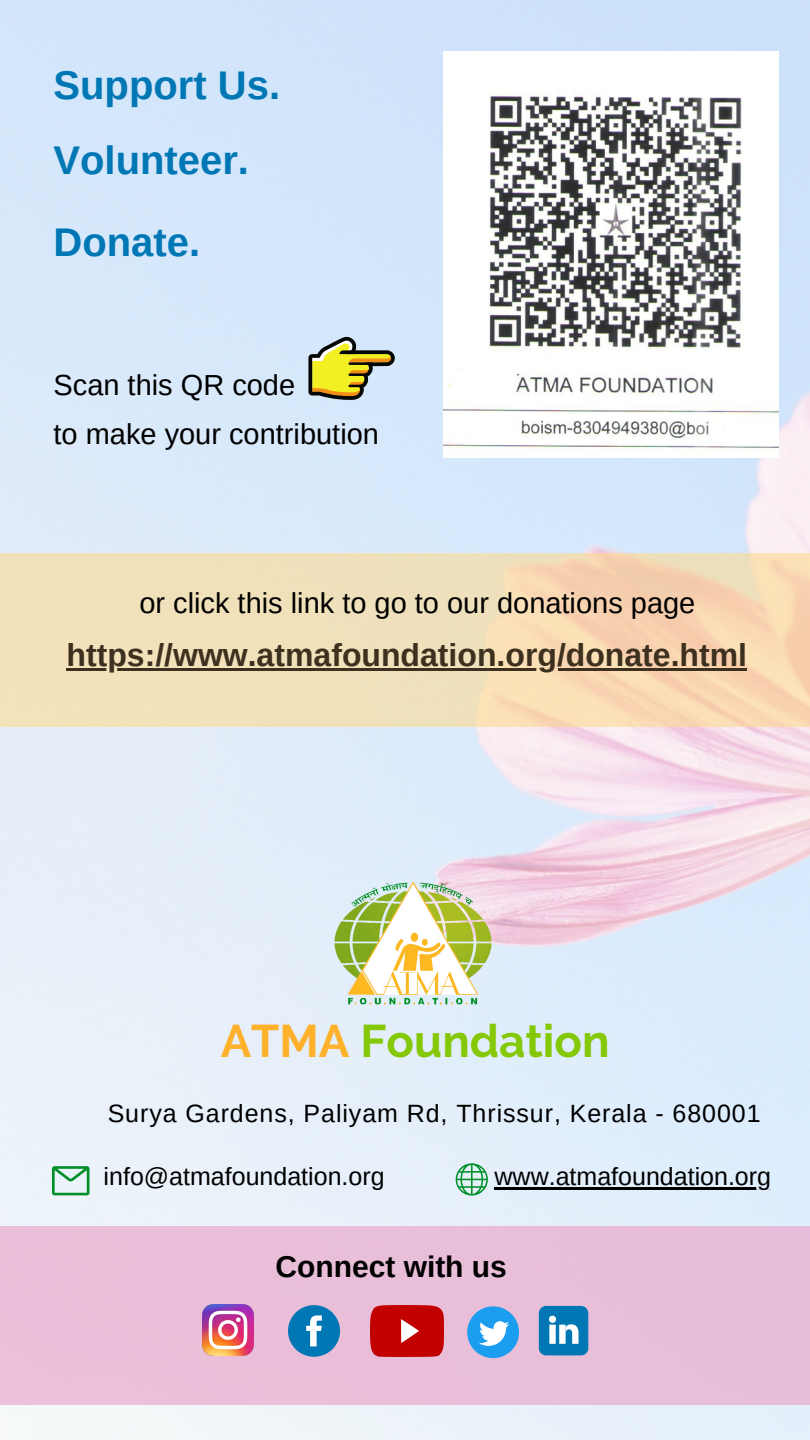
<style>
.page{position:relative;width:810px;height:1440px;background:#fff}
.page>*{position:absolute;margin:0;border:0;box-sizing:border-box;transform-origin:0 0}
.t1{font:700 45.6px "Raleway";color:#84c806}
.t2{font:700 40px "Arimo";color:#0077b5}
.t3{font:700 32px "Arimo";color:#3d301f}
.t4{font:700 30px "Arimo";color:#000}
.t5{font:29px "Arimo";color:#000}
.t6{font:25px "Arimo";color:#000}
.t7{font:25px "Arimo";letter-spacing:.035em;color:#000}
.s1{color:#ffb12b}
</style>
<div class="page">
<img style="left:0;top:0;width:810px;height:1440px">
<img style="left:323px;top:879px;width:178px;height:129px">
<div style="left:0;top:1227px;width:810px;height:178px;background:#e9bed9"></div>
<img style="left:203px;top:1304px;width:51px;height:51px">
<svg style="left:288px;top:1305px;width:52px;height:52px"></svg>
<img style="left:370px;top:1305px;width:73px;height:51px">
<svg style="left:467px;top:1306px;width:52px;height:52px"></svg>
<svg style="left:539px;top:1306px;width:49px;height:49px;background:#3190c2"></svg>
<svg style="left:52px;top:1166px;width:37px;height:29px"></svg>
<svg style="left:456px;top:1163px;width:32px;height:33px"></svg>
<div style="left:0;top:553px;width:810px;height:173px;background:linear-gradient(to right,#efe4bd,#f8d6b2)"></div>
<img style="left:443px;top:52px;width:335px;height:405px">
<svg style="left:308px;top:337px;width:87px;height:63px;background:#b8b671"></svg>
<hr style="left:495px;top:1187px;width:276px;height:2px;background:#000">
<hr style="left:67px;top:668px;width:680px;height:3px;background:#3d301f">
<p class="t2" style="left:54px;top:63px;width:228px">Support Us.</p>
<p class="t2" style="left:54px;top:138px;width:197px">Volunteer.</p>
<p class="t2" style="left:54px;top:220px;width:148px">Donate.</p>
<p class="t5" style="left:54px;top:369px;width:243px">Scan this QR code</p>
<p class="t5" style="left:54px;top:418px;width:327px">to make your contribution</p>
<p class="t5" style="left:139px;top:587px;width:558px">or click this link to go to our donations page</p>
<p class="t3" style="left:67px;top:637px;width:682px">https://www.atmafoundation.org/donate.html</p>
<p class="t1" style="left:221px;top:1014px;width:391px"><span class="s1">ATMA</span> Foundation</p>
<p class="t7" style="left:108px;top:1099px;width:654px">Surya Gardens, Paliyam Rd, Thrissur, Kerala - 680001</p>
<p class="t6" style="left:104px;top:1163px;width:283px">info@atmafoundation.org</p>
<p class="t6" style="left:495px;top:1163px;width:278px">www.atmafoundation.org</p>
<p class="t4" style="left:275px;top:1250px;width:233px">Connect with us</p>
</div>
